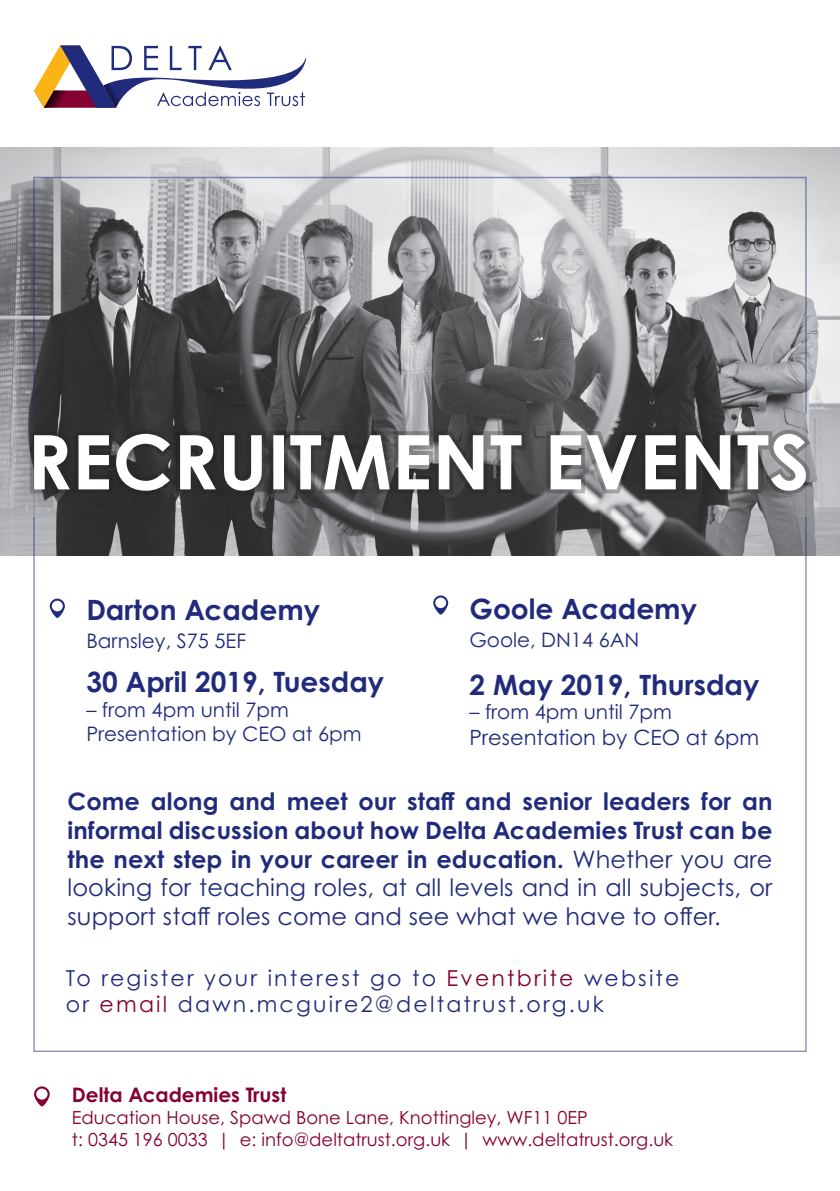
<style>
.page{position:relative;width:840px;height:1191px;background:#fff}
.page>*{position:absolute;margin:0;border:0;box-sizing:border-box;transform-origin:0 0}
.t1{font:700 28px "Century Gothic Pro";color:#212b7c}
.t2{font:700 24px/28.8px "Century Gothic Pro";letter-spacing:.005em;color:#212b7c;text-align:justify}
.t3{font:22px/26.4px "Century Gothic Pro";letter-spacing:.1em;color:#212b7c}
.t4{font:21px "Century Gothic Pro";color:#212b7c}
.t5{font:20px/24px "Century Gothic Pro";color:#212b7c}
.t6{font:700 20px "Century Gothic Pro";color:#840132}
.t7{font:18px/21.6px "Century Gothic Pro";color:#840132}
.s1{font-weight:400}
.s2{color:#840132}
</style>
<div class="page">
<img style="left:0;top:147px;width:839px;height:409px">
<img style="left:0;top:414px;width:839px;height:102px">
<svg style="left:34px;top:1086px;width:16px;height:20px"></svg>
<svg style="left:34px;top:45px;width:272px;height:63px"></svg>
<svg style="left:50px;top:598px;width:15px;height:20px"></svg>
<svg style="left:433px;top:595px;width:15px;height:19px"></svg>
<svg style="left:28px;top:428px;width:784px;height:69px;background:#525253"></svg>
<svg style="left:34px;top:434px;width:771px;height:57px"></svg>
<p class="t1" style="left:86px;top:593px;width:235px">Darton Academy</p>
<p class="t5" style="left:86px;top:629px;width:161px">Barnsley, S75 5EF</p>
<p class="t1" style="left:86px;top:665px;width:299px">30 April 2019, Tuesday</p>
<p class="t5" style="left:86px;top:697px;width:277px">– from 4pm until 7pm<br>Presentation by CEO at 6pm</p>
<p class="t1" style="left:469px;top:591px;width:229px">Goole Academy</p>
<p class="t5" style="left:469px;top:628px;width:171px">Goole, DN14 6AN</p>
<p class="t1" style="left:469px;top:667px;width:291px">2 May 2019, Thursday</p>
<p class="t5" style="left:469px;top:700px;width:204px">– from 4pm until 7pm</p>
<p class="t4" style="left:469px;top:724px;width:291px">Presentation by CEO at 6pm</p>
<p class="t2" style="left:67px;top:786px;width:706px">Come along and meet our staff and senior leaders for an informal discussion about how Delta Academies Trust can be the next step in your career in education. <span class="s1">Whether you are looking for teaching roles, at all levels and in all subjects, or support staff roles come and see what we have to offer.</span></p>
<p class="t3" style="left:66px;top:964px;width:615px">To register your interest go to <span class="s2">Eventbrite</span> website or <span class="s2">email</span> dawn.mcguire2@deltatrust.org.uk</p>
<p class="t6" style="left:72px;top:1082px;width:216px">Delta Academies Trust</p>
<p class="t7" style="left:72px;top:1106px;width:602px">Education House, Spawd Bone Lane, Knottingley, WF11 0EP<br>t: 0345 196 0033 | e: info@deltatrust.org.uk | www.deltatrust.org.uk</p>
</div>
